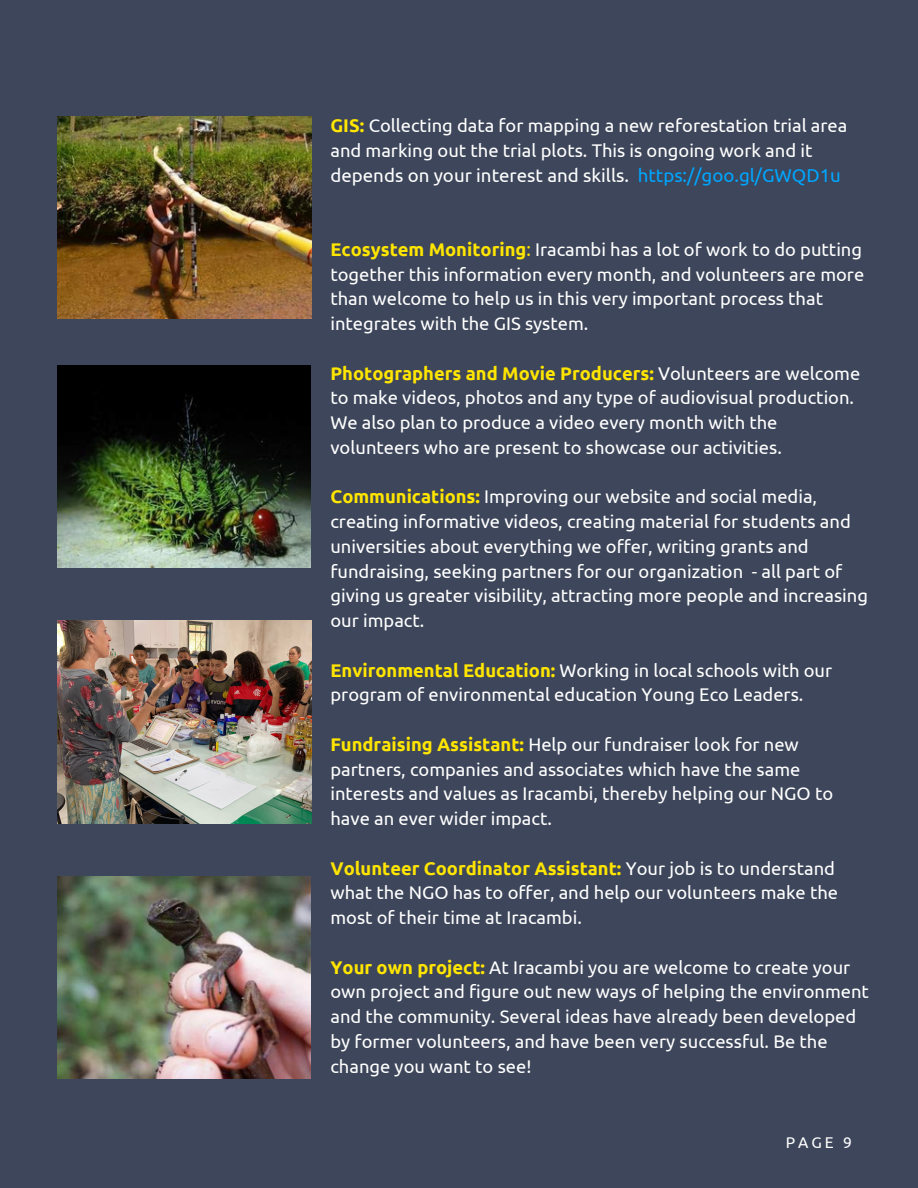
<style>
.page{position:relative;width:918px;height:1188px;background:#3d465a}
.page>*{position:absolute;margin:0;border:0;box-sizing:border-box;transform-origin:0 0}
.t1{font:18.75px "Ubuntu";color:#fff}
.t2{font:18.3px/24.8px "Ubuntu";color:#fff}
.t3{font:15.6px "Ubuntu";color:#fff}
.s1{font-weight:700;color:#ffe500}
.s2{color:#00a6ff}
.s3{color:#ffe500}
</style>
<div class="page">
<img style="left:58px;top:117px;width:253px;height:202px">
<img style="left:58px;top:365px;width:253px;height:203px">
<img style="left:58px;top:876px;width:253px;height:203px">
<img style="left:58px;top:621px;width:253px;height:202px">
<p class="t2" style="left:330px;top:113px;width:518px"><span class="s1">GIS:</span> Collecting data for mapping a new reforestation trial area and marking out the trial plots. This is ongoing work and it</p>
<p class="t1" style="left:330px;top:164px;width:512px">depends on your interest and skills. <span class="s2">https://goo.gl/GWQD1u</span></p>
<p class="t2" style="left:330px;top:237px;width:535px"><span class="s1">Ecosystem Monitoring</span><span class="s3">:</span> Iracambi has a lot of work to do putting together this information every month, and volunteers are more than welcome to help us in this very important process that integrates with the GIS system.</p>
<p class="t2" style="left:330px;top:361px;width:531px"><span class="s1">Photographers and Movie Producers:</span> Volunteers are welcome to make videos, photos and any type of audiovisual production.<br>We also plan to produce a video every month with the volunteers who are present to showcase our activities.</p>
<p class="t2" style="left:330px;top:484px;width:539px"><span class="s1">Communications:</span> Improving our website and social media, creating informative videos, creating material for students and universities about everything we offer, writing grants and fundraising, seeking partners for our organization - all part of giving us greater visibility, attracting more people and increasing our impact.</p>
<p class="t2" style="left:330px;top:658px;width:503px"><span class="s1">Environmental Education:</span> Working in local schools with our program of environmental education Young Eco Leaders.</p>
<p class="t2" style="left:330px;top:732px;width:504px"><span class="s1">Fundraising Assistant:</span> Help our fundraiser look for new partners, companies and associates which have the same interests and values as Iracambi, thereby helping our NGO to have an ever wider impact.</p>
<p class="t2" style="left:330px;top:856px;width:509px"><span class="s1">Volunteer Coordinator Assistant:</span> Your job is to understand what the NGO has to offer, and help our volunteers make the most of their time at Iracambi.</p>
<p class="t2" style="left:330px;top:955px;width:540px"><span class="s1">Your own project:</span> At Iracambi you are welcome to create your own project and figure out new ways of helping the environment and the community. Several ideas have already been developed by former volunteers, and have been very successful. Be the change you want to see!</p>
<p class="t3" style="left:786px;top:1134px;width:68px">PAGE 9</p>
</div>
